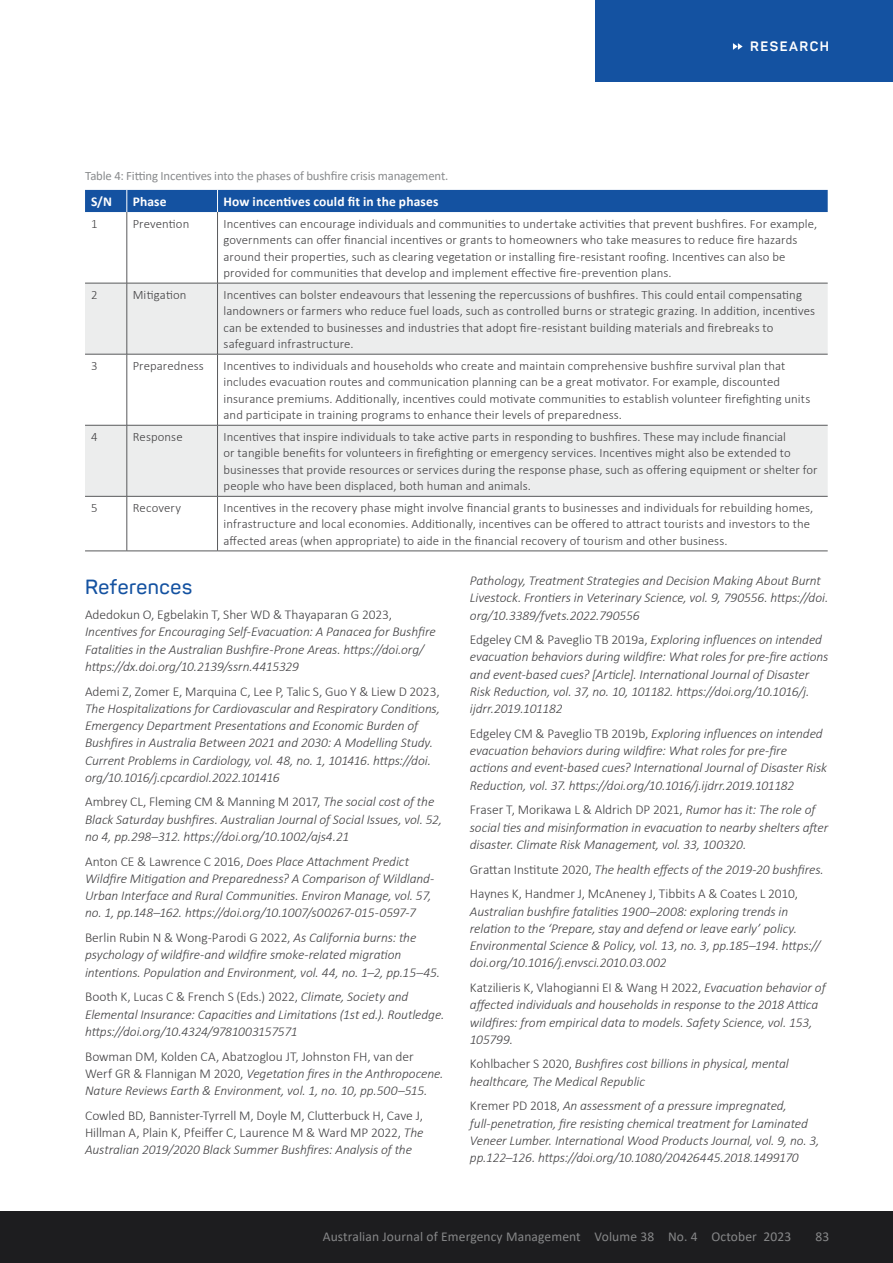
<style>
.page{position:relative;width:893px;height:1263px;background:#fff}
.page>*{position:absolute;margin:0;border:0;box-sizing:border-box;transform-origin:0 0}
.t1{font:600 20.25px "Panton";letter-spacing:.03em;color:#1452a1}
.t2{font:italic 300 13.5px/17.2px "Calibri";letter-spacing:-.005em;color:#414042}
.t3{font:300 13.5px/17.2px "Calibri";letter-spacing:-.005em;color:#414042;text-align:justify}
.t4{font:13.5px "Calibri";letter-spacing:.01em;color:#868788}
.t5{font:700 13.5px "Calibri";letter-spacing:.01em;color:#fff}
.t6{font:700 13.5px "Panton";letter-spacing:.11em;color:#fff}
.t7{font:300 12.75px/16.5px "Calibri";letter-spacing:.005em;color:#414042}
.t8{font:12.75px "Calibri";letter-spacing:-.01em;color:#8a8c8e}
.s1{font-style:normal}
.s2{font-style:italic}
</style>
<div class="page">
<div style="left:596px;top:0;width:297px;height:81px;background:#1452a1"></div>
<svg style="left:733px;top:43px;width:10px;height:7px"></svg>
<div style="left:0;top:1212px;width:893px;height:51px;background:#1d1d1f"></div>
<svg style="left:85px;top:284px;width:743px;height:212px;fill:#eceded"></svg>
<div style="left:85px;top:190px;width:743px;height:22px;background:#1452a1"></div>
<hr style="left:127px;top:212px;width:1px;height:71px;background:#58595b">
<hr style="left:217px;top:212px;width:1px;height:71px;background:#58595b">
<hr style="left:85px;top:283px;width:42px;height:1px;background:#58595b">
<hr style="left:127px;top:283px;width:91px;height:1px;background:#58595b">
<hr style="left:127px;top:283px;width:1px;height:71px;background:#58595b">
<hr style="left:218px;top:283px;width:610px;height:1px;background:#58595b">
<hr style="left:217px;top:283px;width:1px;height:71px;background:#58595b">
<hr style="left:85px;top:354px;width:42px;height:1px;background:#58595b">
<hr style="left:127px;top:354px;width:91px;height:1px;background:#58595b">
<hr style="left:127px;top:354px;width:1px;height:71px;background:#58595b">
<hr style="left:218px;top:354px;width:610px;height:1px;background:#58595b">
<hr style="left:217px;top:354px;width:1px;height:71px;background:#58595b">
<hr style="left:85px;top:425px;width:42px;height:1px;background:#58595b">
<hr style="left:127px;top:425px;width:91px;height:1px;background:#58595b">
<hr style="left:127px;top:425px;width:1px;height:71px;background:#58595b">
<hr style="left:218px;top:425px;width:610px;height:1px;background:#58595b">
<hr style="left:217px;top:425px;width:1px;height:71px;background:#58595b">
<hr style="left:85px;top:496px;width:42px;height:1px;background:#58595b">
<hr style="left:127px;top:496px;width:91px;height:1px;background:#58595b">
<hr style="left:127px;top:496px;width:1px;height:55px;background:#58595b">
<hr style="left:218px;top:496px;width:610px;height:1px;background:#58595b">
<hr style="left:217px;top:496px;width:1px;height:55px;background:#58595b">
<hr style="left:85px;top:551px;width:42px;height:1px;background:#58595b">
<hr style="left:127px;top:551px;width:91px;height:1px;background:#58595b">
<hr style="left:218px;top:551px;width:610px;height:1px;background:#58595b">
<p class="t6" style="left:750px;top:38px;width:80px">RESEARCH</p>
<p class="t8" style="left:85px;top:167px;width:365px">Table 4: Fitting Incentives into the phases of bushfire crisis management.</p>
<p class="t5" style="left:91px;top:192px;width:22px">S/N</p>
<p class="t5" style="left:133px;top:192px;width:35px">Phase</p>
<p class="t5" style="left:224px;top:192px;width:216px">How incentives could fit in the phases</p>
<p class="t7" style="left:91px;top:215px;width:8px">1</p>
<p class="t7" style="left:133px;top:215px;width:58px">Prevention</p>
<p class="t7" style="left:224px;top:215px;width:595px">Incentives can encourage individuals and communities to undertake activities that prevent bushfires. For example, governments can offer financial incentives or grants to homeowners who take measures to reduce fire hazards around their properties, such as clearing vegetation or installing fire-resistant roofing. Incentives can also be provided for communities that develop and implement effective fire-prevention plans.</p>
<p class="t7" style="left:91px;top:286px;width:8px">2</p>
<p class="t7" style="left:133px;top:286px;width:55px">Mitigation</p>
<p class="t7" style="left:224px;top:286px;width:593px">Incentives can bolster endeavours that lessening the repercussions of bushfires. This could entail compensating landowners or farmers who reduce fuel loads, such as controlled burns or strategic grazing. In addition, incentives can be extended to businesses and industries that adopt fire-resistant building materials and firebreaks to safeguard infrastructure.</p>
<p class="t7" style="left:91px;top:357px;width:8px">3</p>
<p class="t7" style="left:133px;top:357px;width:73px">Preparedness</p>
<p class="t7" style="left:224px;top:357px;width:588px">Incentives to individuals and households who create and maintain comprehensive bushfire survival plan that includes evacuation routes and communication planning can be a great motivator. For example, discounted insurance premiums. Additionally, incentives could motivate communities to establish volunteer firefighting units and participate in training programs to enhance their levels of preparedness.</p>
<p class="t7" style="left:91px;top:428px;width:8px">4</p>
<p class="t7" style="left:133px;top:428px;width:51px">Response</p>
<p class="t7" style="left:224px;top:428px;width:596px">Incentives that inspire individuals to take active parts in responding to bushfires. These may include financial<br>or tangible benefits for volunteers in firefighting or emergency services. Incentives might also be extended to businesses that provide resources or services during the response phase, such as offering equipment or shelter for people who have been displaced, both human and animals.</p>
<p class="t7" style="left:91px;top:499px;width:8px">5</p>
<p class="t7" style="left:133px;top:499px;width:50px">Recovery</p>
<p class="t7" style="left:224px;top:499px;width:591px">Incentives in the recovery phase might involve financial grants to businesses and individuals for rebuilding homes, infrastructure and local economies. Additionally, incentives can be offered to attract tourists and investors to the affected areas (when appropriate) to aide in the financial recovery of tourism and other business.</p>
<h1 class="t1" style="left:85px;top:575px;width:109px">References</h1>
<p class="t3" style="left:85px;top:606px;width:309px">Adedokun O, Egbelakin T, Sher WD &amp; Thayaparan G 2023,</p>
<p class="t2" style="left:85px;top:623px;width:352px">Incentives for Encouraging Self-Evacuation: A Panacea for Bushfire<br>Fatalities in the Australian Bushfire-Prone Areas. https://doi.org/ https://dx.doi.org/10.2139/ssrn.4415329</p>
<p class="t3" style="left:85px;top:682px;width:356px">Ademi Z, Zomer E, Marquina C, Lee P, Talic S, Guo Y &amp; Liew D 2023,</p>
<p class="t2" style="left:85px;top:699px;width:357px">The Hospitalizations for Cardiovascular and Respiratory Conditions, Emergency Department Presentations and Economic Burden of Bushfires in Australia Between 2021 and 2030: A Modelling Study.<br>Current Problems in Cardiology, vol. 48, no. 1, 101416. https://doi. org/10.1016/j.cpcardiol.2022.101416</p>
<p class="t2" style="left:85px;top:793px;width:358px"><span class="s1">Ambrey CL, Fleming CM &amp; Manning M 2017,</span> The social cost of the<br>Black Saturday bushfires. Australian Journal of Social Issues, vol. 52, no 4, pp.298–312. https://doi.org/10.1002/ajs4.21</p>
<p class="t2" style="left:85px;top:852px;width:351px"><span class="s1">Anton CE &amp; Lawrence C 2016,</span> Does Place Attachment Predict Wildfire Mitigation and Preparedness? A Comparison of Wildland-Urban Interface and Rural Communities. Environ Manage, vol. 57, no. 1, pp.148–162. https://doi.org/10.1007/s00267-015-0597-7</p>
<p class="t2" style="left:85px;top:929px;width:357px"><span class="s1">Berlin Rubin N &amp; Wong-Parodi G 2022,</span> As California burns: the psychology of wildfire-and wildfire smoke-related migration intentions. Population and Environment, vol. 44, no. 1–2, pp.15–45.</p>
<p class="t2" style="left:85px;top:988px;width:361px"><span class="s1">Booth K, Lucas C &amp; French S (Eds.) 2022,</span> Climate, Society and<br>Elemental Insurance: Capacities and Limitations (1st ed.). Routledge. https://doi.org/10.4324/9781003157571</p>
<p class="t2" style="left:85px;top:1047px;width:360px"><span class="s1">Bowman DM, Kolden CA, Abatzoglou JT, Johnston FH, van der<br>Werf GR &amp; Flannigan M 2020,</span> Vegetation fires in the Anthropocene.<br>Nature Reviews Earth &amp; Environment, vol. 1, no. 10, pp.500–515.</p>
<p class="t3" style="left:85px;top:1106px;width:340px">Cowled BD, Bannister-Tyrrell M, Doyle M, Clutterbuck H, Cave J, Hillman A, Plain K, Pfeiffer C, Laurence M &amp; Ward MP 2022, <span class="s2">The Australian 2019/2020 Black Summer Bushfires: Analysis of the</span></p>
<p class="t2" style="left:470px;top:572px;width:360px">Pathology, Treatment Strategies and Decision Making About Burnt<br>Livestock. Frontiers in Veterinary Science, vol. 9, 790556. https://doi. org/10.3389/fvets.2022.790556</p>
<p class="t2" style="left:470px;top:631px;width:360px"><span class="s1">Edgeley CM &amp; Paveglio TB 2019a,</span> Exploring influences on intended evacuation behaviors during wildfire: What roles for pre-fire actions and event-based cues? [Article]. International Journal of Disaster Risk Reduction, vol. 37, no. 10, 101182. https://doi.org/10.1016/j. ijdrr.2019.101182</p>
<p class="t2" style="left:470px;top:725px;width:359px"><span class="s1">Edgeley CM &amp; Paveglio TB 2019b,</span> Exploring influences on intended evacuation behaviors during wildfire: What roles for pre-fire actions and event-based cues? International Journal of Disaster Risk Reduction, vol. 37. https://doi.org/10.1016/j.ijdrr.2019.101182</p>
<p class="t2" style="left:470px;top:801px;width:360px"><span class="s1">Fraser T, Morikawa L &amp; Aldrich DP 2021,</span> Rumor has it: The role of social ties and misinformation in evacuation to nearby shelters after disaster. Climate Risk Management, vol. 33, 100320.</p>
<p class="t3" style="left:470px;top:856px;width:356px;line-height:24.8px">Grattan Institute 2020, <span class="s2">The health effects of the 2019-20 bushfires.<br></span>Haynes K, Handmer J, McAneney J, Tibbits A &amp; Coates L 2010,</p>
<p class="t2" style="left:470px;top:902px;width:352px">Australian bushfire fatalities 1900–2008: exploring trends in relation to the ‘Prepare, stay and defend or leave early’ policy.<br>Environmental Science &amp; Policy, vol. 13, no. 3, pp.185–194. https:// doi.org/10.1016/j.envsci.2010.03.002</p>
<p class="t2" style="left:470px;top:979px;width:357px"><span class="s1">Katzilieris K, Vlahogianni EI &amp; Wang H 2022,</span> Evacuation behavior of affected individuals and households in response to the 2018 Attica wildfires: from empirical data to models. Safety Science, vol. 153, 105799.</p>
<p class="t2" style="left:470px;top:1055px;width:320px"><span class="s1">Kohlbacher S 2020,</span> Bushfires cost billions in physical, mental healthcare, The Medical Republic</p>
<p class="t2" style="left:470px;top:1097px;width:351px"><span class="s1">Kremer PD 2018,</span> An assessment of a pressure impregnated, full-penetration, fire resisting chemical treatment for Laminated Veneer Lumber. International Wood Products Journal, vol. 9, no. 3, pp.122–126. https://doi.org/10.1080/20426445.2018.1499170</p>
<p class="t4" style="left:323px;top:1227px;width:470px">Australian Journal of Emergency Management Volume 38 No. 4 October 2023</p>
<p class="t4" style="left:815px;top:1227px;width:15px">83</p>
</div>
